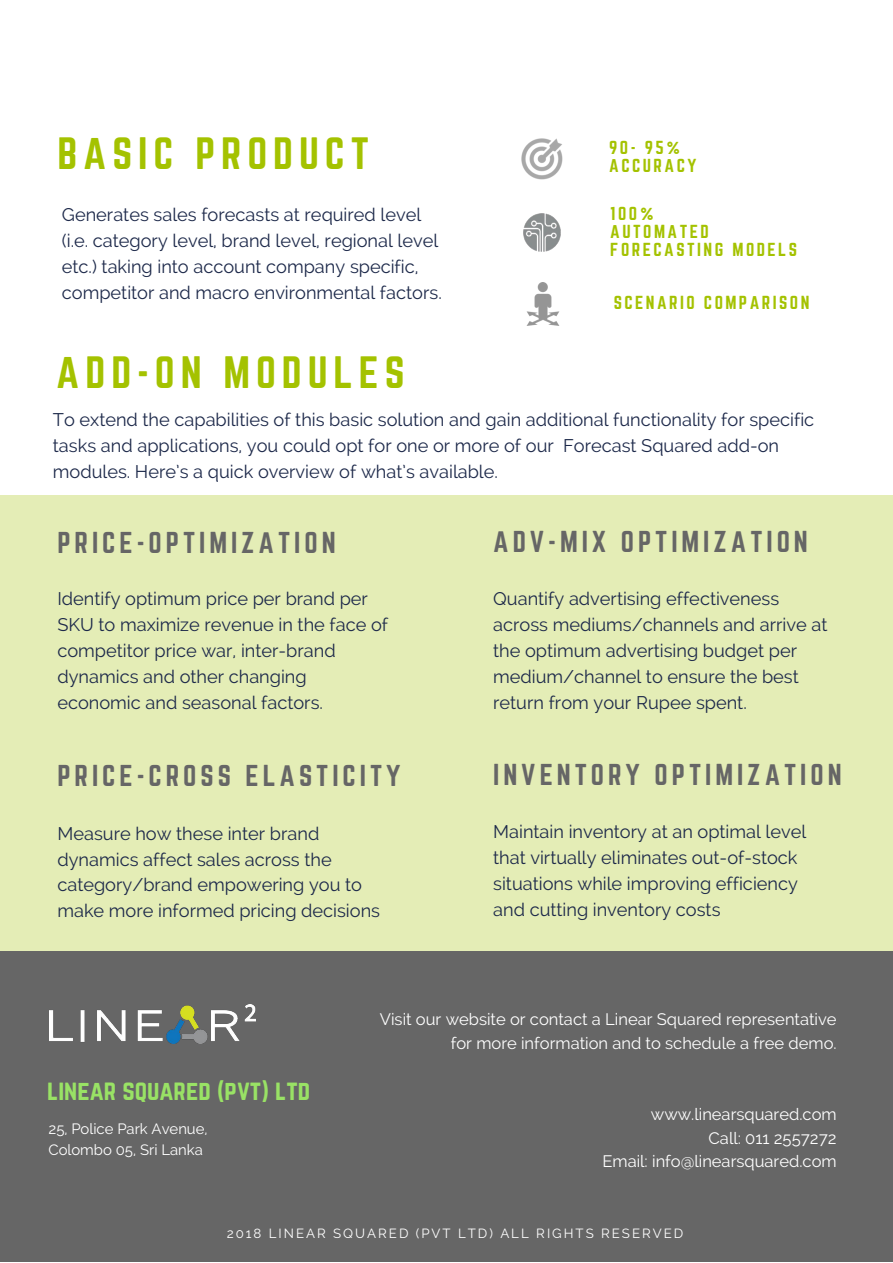
<style>
.page{position:relative;width:893px;height:1263px;background:#fff}
.page>*{position:absolute;margin:0;border:0;box-sizing:border-box;transform-origin:0 0}
.t1{font:39.75px "Norwester";letter-spacing:.15em;color:#a4c200}
.t2{font:26.55px "Norwester";letter-spacing:.15em;color:#666}
.t3{font:24.9px "Norwester";color:#99e265}
.t4{font:18.15px/26px "Raleway";color:#1d294a}
.t5{font:16.5px/23.7px "Raleway";color:#fff;text-align:right}
.t6{font:16.5px/18px "Norwester";letter-spacing:.15em;color:#a4c200}
.t7{font:14.85px/21.5px "Raleway";color:#fff}
.t8{font:13.2px "Raleway";letter-spacing:.15em;color:#fff}
</style>
<div class="page">
<div style="left:0;top:495px;width:893px;height:456px;background:#e4edb6"></div>
<div style="left:0;top:951px;width:893px;height:311px;background:#666"></div>
<img style="left:50px;top:1004px;width:206px;height:40px">
<img style="left:521px;top:138px;width:42px;height:42px">
<img style="left:526px;top:283px;width:34px;height:42px">
<img style="left:523px;top:213px;width:38px;height:39px">
<h1 class="t1" style="left:57px;top:134px;width:313px">BASIC PRODUCT</h1>
<p class="t4" style="left:62px;top:202px;width:381px">Generates sales forecasts at required level (i.e. category level, brand level, regional level etc.) taking into account company specific, competitor and macro environmental factors.</p>
<h1 class="t1" style="left:56px;top:353px;width:350px">ADD-ON MODULES</h1>
<p class="t6" style="left:609px;top:139px;width:89px">90- 95%<br>ACCURACY</p>
<p class="t6" style="left:610px;top:205px;width:188px">100%<br>AUTOMATED<br>FORECASTING MODELS</p>
<p class="t6" style="left:614px;top:294px;width:197px">SCENARIO COMPARISON</p>
<p class="t4" style="left:53px;top:407px;width:763px">To extend the capabilities of this basic solution and gain additional functionality for specific tasks and applications, you could opt for one or more of our Forecast Squared add-on modules. Here’s a quick overview of what’s available.</p>
<h2 class="t2" style="left:57px;top:530px;width:280px">PRICE-OPTIMIZATION</h2>
<p class="t4" style="left:57px;top:586px;width:332px">Identify optimum price per brand per SKU to maximize revenue in the face of competitor price war, inter-brand dynamics and other changing economic and seasonal factors.</p>
<h2 class="t2" style="left:57px;top:763px;width:345px">PRICE-CROSS ELASTICITY</h2>
<p class="t4" style="left:57px;top:820px;width:324px">Measure how these inter brand dynamics affect sales across the category/brand empowering you to make more informed pricing decisions</p>
<h2 class="t2" style="left:493px;top:529px;width:316px">ADV-MIX OPTIMIZATION</h2>
<p class="t4" style="left:493px;top:586px;width:336px">Quantify advertising effectiveness across mediums/channels and arrive at the optimum advertising budget per medium/channel to ensure the best return from your Rupee spent.</p>
<h2 class="t2" style="left:493px;top:762px;width:350px">INVENTORY OPTIMIZATION</h2>
<p class="t4" style="left:493px;top:819px;width:314px">Maintain inventory at an optimal level that virtually eliminates out-of-stock situations while improving efficiency and cutting inventory costs</p>
<h3 class="t3" style="left:47px;top:1078px;width:264px">linear squared (pvt) ltd</h3>
<p class="t7" style="left:48px;top:1117px;width:161px">25, Police Park Avenue,<br>Colombo 05, Sri Lanka</p>
<p class="t5" style="left:380px;top:1008px;width:458px">Visit our website or contact a Linear Squared representative for more information and to schedule a free demo.</p>
<p class="t5" style="left:602px;top:1102px;width:236px">www.linearsquared.com<br>Call: 011 2557272<br>Email: info@linearsquared.com</p>
<p class="t8" style="left:227px;top:1226px;width:458px">2018 LINEAR SQUARED (PVT LTD) ALL RIGHTS RESERVED</p>
</div>
